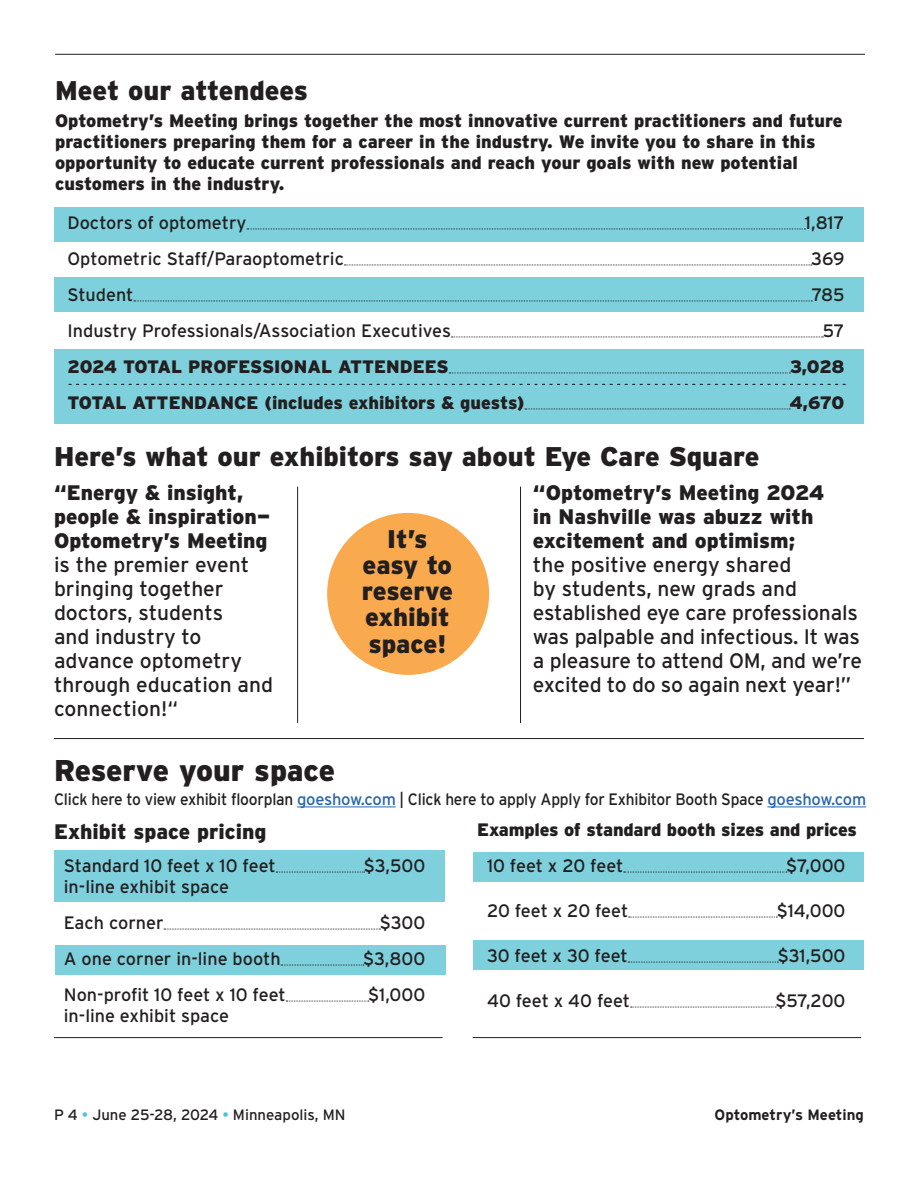
<style>
.page{position:relative;width:918px;height:1188px;background:#fff}
.page>*{position:absolute;margin:0;border:0;box-sizing:border-box;transform-origin:0 0}
.t1{font:900 30px "Interstate";letter-spacing:-.01em;color:#231f20}
.t2{font:900 27px "Interstate";color:#231f20}
.t3{font:900 25.5px/26.2px "Interstate";color:#231f20}
.t4{font:21px/24px "Interstate";letter-spacing:-.01em;color:#231f20}
.t5{font:900 21px "Interstate";color:#231f20}
.t6{font:900 18px/21px "Interstate";color:#231f20}
.t7{font:18px "Interstate";color:#231f20}
.t8{font:16.5px "Interstate";letter-spacing:-.015em;color:#231f20;scale:.94 1}
.t9{font:15px "Interstate";color:#231f20}
.t10{font:700 15px "Interstate";color:#231f20}
.s1{font-weight:900}
.s2{color:#2865b1}
.s3{color:#4bc4d4}
</style>
<div class="page">
<div style="left:54px;top:207px;width:810px;height:34px;background:#7ed0dc"></div>
<div style="left:473px;top:941px;width:391px;height:29px;background:#7ed0dc"></div>
<div style="left:55px;top:945px;width:391px;height:30px;background:#7ed0dc"></div>
<div style="left:54px;top:850px;width:391px;height:52px;background:#7ed0dc"></div>
<div style="left:54px;top:349px;width:810px;height:75px;background:#7ed0dc"></div>
<div style="left:54px;top:277px;width:810px;height:35px;background:#7ed0dc"></div>
<hr style="left:55px;top:54px;width:810px;height:1px;background:#231f20">
<svg style="left:247px;top:229px;width:559px;height:1px"></svg>
<svg style="left:344px;top:265px;width:468px;height:1px"></svg>
<svg style="left:134px;top:301px;width:678px;height:1px"></svg>
<svg style="left:451px;top:337px;width:372px;height:1px"></svg>
<svg style="left:449px;top:373px;width:341px;height:1px"></svg>
<svg style="left:525px;top:409px;width:265px;height:1px"></svg>
<svg style="left:69px;top:384px;width:777px;height:1px"></svg>
<hr style="left:297px;top:487px;width:1px;height:236px;background:#231f20">
<hr style="left:520px;top:487px;width:1px;height:236px;background:#231f20">
<hr style="left:54px;top:738px;width:810px;height:1px;background:#231f20">
<svg style="left:276px;top:872px;width:89px;height:1px"></svg>
<svg style="left:164px;top:929px;width:216px;height:1px"></svg>
<svg style="left:281px;top:965px;width:83px;height:1px"></svg>
<svg style="left:286px;top:1001px;width:83px;height:1px"></svg>
<hr style="left:54px;top:1037px;width:388px;height:1px;background:#231f20">
<div style="left:473px;top:852px;width:391px;height:30px;background:#7ed0dc"></div>
<svg style="left:624px;top:872px;width:163px;height:1px"></svg>
<svg style="left:629px;top:917px;width:148px;height:1px"></svg>
<svg style="left:628px;top:962px;width:150px;height:1px"></svg>
<svg style="left:631px;top:1007px;width:145px;height:1px"></svg>
<hr style="left:473px;top:1037px;width:388px;height:1px;background:#231f20">
<hr style="left:297px;top:807px;width:99px;height:1px;background:#2865b1">
<hr style="left:767px;top:807px;width:99px;height:1px;background:#2865b1">
<div style="left:327px;top:513px;width:162px;height:162px;background:#faaa4e;border-radius:50%"></div>
<p class="t2" style="left:55px;top:75px;width:254px">Meet our attendees</p>
<p class="t6" style="left:55px;top:110px;width:789px">Optometry’s Meeting brings together the most innovative current practitioners and future practitioners preparing them for a career in the industry. We invite you to share in this opportunity to educate current professionals and reach your goals with new potential customers in the industry.</p>
<p class="t7" style="left:68px;top:213px;width:181px">Doctors of optometry</p>
<p class="t7" style="left:805px;top:213px;width:41px">1,817</p>
<p class="t7" style="left:67px;top:249px;width:278px">Optometric Staff/Paraoptometric</p>
<p class="t7" style="left:811px;top:249px;width:35px">369</p>
<p class="t7" style="left:67px;top:285px;width:68px">Student</p>
<p class="t7" style="left:812px;top:285px;width:34px">785</p>
<p class="t7" style="left:67px;top:321px;width:385px">Industry Professionals/Association Executives</p>
<p class="t7" style="left:823px;top:321px;width:23px">57</p>
<p class="t6" style="left:67px;top:356px;width:383px">2024 TOTAL PROFESSIONAL ATTENDEES</p>
<p class="t6" style="left:790px;top:356px;width:56px">3,028</p>
<p class="t6" style="left:67px;top:392px;width:459px">TOTAL ATTENDANCE (includes exhibitors &amp; guests)</p>
<p class="t6" style="left:790px;top:392px;width:56px">4,670</p>
<p class="t2" style="left:54px;top:441px;width:707px">Here’s what our exhibitors say about Eye Care Square</p>
<p class="t4" style="left:54px;top:481px;width:221px"><span class="s1">“Energy &amp; insight, people &amp; inspiration—<br>Optometry’s Meeting </span>is the premier event bringing together doctors, students<br>and industry to advance optometry through education and connection!“</p>
<p class="t4" style="left:533px;top:480px;width:330px"><span class="s1">“Optometry’s Meeting 2024<br>in Nashville was abuzz with excitement and optimism;<br></span>the positive energy shared<br>by students, new grads and established eye care professionals was palpable and infectious. It was a pleasure to attend OM, and we’re excited to do so again next year!”</p>
<p class="t3" style="left:387px;top:525px;width:42px">It’s</p>
<p class="t3" style="left:362px;top:551px;width:93px">easy to reserve exhibit space!</p>
<p class="t1" style="left:54px;top:754px;width:283px">Reserve your space</p>
<p class="t8" style="left:54px;top:790px;width:866px">Click here to view exhibit floorplan <span class="s2">goeshow.com</span> | Click here to apply Apply for Exhibitor Booth Space <span class="s2">goeshow.com</span></p>
<p class="t5" style="left:54px;top:819px;width:214px">Exhibit space pricing</p>
<p class="t7" style="left:64px;top:856px;width:213px">Standard 10 feet x 10 feet</p>
<p class="t7" style="left:364px;top:856px;width:63px">$3,500</p>
<p class="t7" style="left:64px;top:877px;width:167px">in-line exhibit space</p>
<p class="t7" style="left:64px;top:913px;width:101px">Each corner</p>
<p class="t7" style="left:380px;top:913px;width:47px">$300</p>
<p class="t7" style="left:64px;top:949px;width:218px">A one corner in-line booth</p>
<p class="t7" style="left:363px;top:949px;width:64px">$3,800</p>
<p class="t7" style="left:64px;top:985px;width:223px">Non-profit 10 feet x 10 feet</p>
<p class="t7" style="left:368px;top:985px;width:59px">$1,000</p>
<p class="t7" style="left:64px;top:1006px;width:167px">in-line exhibit space</p>
<p class="t6" style="left:477px;top:819px;width:381px">Examples of standard booth sizes and prices</p>
<p class="t7" style="left:487px;top:856px;width:138px">10 feet x 20 feet</p>
<p class="t7" style="left:786px;top:856px;width:61px">$7,000</p>
<p class="t7" style="left:487px;top:901px;width:143px">20 feet x 20 feet</p>
<p class="t7" style="left:777px;top:901px;width:70px">$14,000</p>
<p class="t7" style="left:487px;top:946px;width:142px">30 feet x 30 feet</p>
<p class="t7" style="left:778px;top:946px;width:69px">$31,500</p>
<p class="t7" style="left:487px;top:991px;width:145px">40 feet x 40 feet</p>
<p class="t7" style="left:776px;top:991px;width:71px">$57,200</p>
<p class="t9" style="left:54px;top:1106px;width:293px">P 4 <span class="s3">•</span> June 25-28, 2024 <span class="s3">•</span> Minneapolis, MN</p>
<p class="t10" style="left:715px;top:1106px;width:151px">Optometry’s Meeting</p>
</div>
